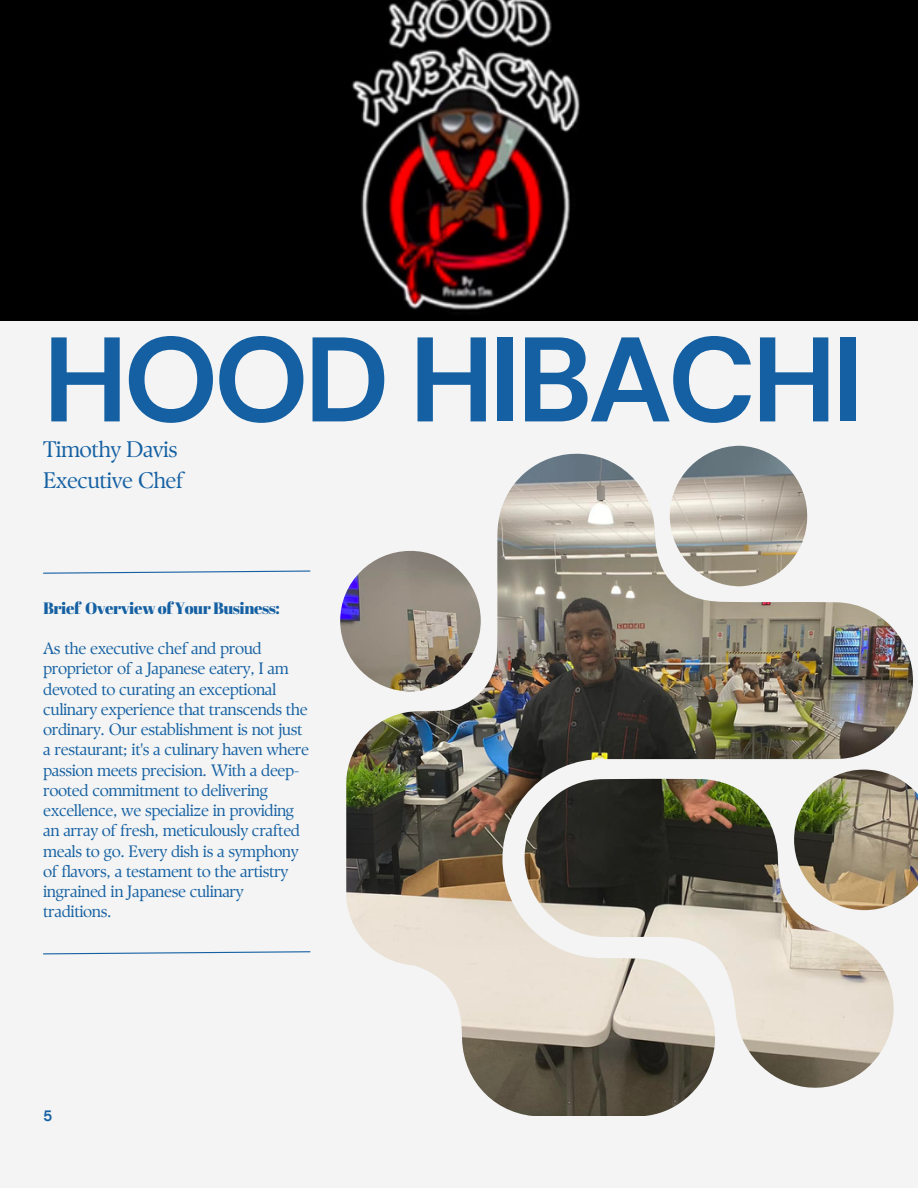
<style>
.page{position:relative;width:918px;height:1188px;background:#f3f4f3}
.page>*{position:absolute;margin:0;border:0;box-sizing:border-box;transform-origin:0 0}
.t1{font:700 120px "DM Sans";letter-spacing:-.035em;color:#1560a3}
.t2{font:22.5px/31px "TY Serif D";letter-spacing:-.03em;color:#1560a3}
.t3{font:16.5px/20.2px "TY Serif D";letter-spacing:-.03em;color:#1560a3}
.t4{font:16.5px "Abril Fatface";letter-spacing:-.03em;color:#1560a3}
.t5{font:700 15px "DM Sans";color:#1560a3}
</style>
<div class="page">
<svg style="left:43px;top:570px;width:268px;height:4px"></svg>
<svg style="left:43px;top:951px;width:268px;height:4px"></svg>
<img style="left:340px;top:446px;width:578px;height:670px">
<img style="left:0;top:0;width:918px;height:321px">
<p class="t1" style="left:43px;top:302px;width:822px">HOOD HIBACHI</p>
<h1 class="t2" style="left:43px;top:433px;width:142px">Timothy Davis<br>Executive Chef</h1>
<p class="t4" style="left:43px;top:596px;width:238px">Brief OverviewofYourBusiness:</p>
<p class="t3" style="left:43px;top:638px;width:268px">As the executive chef and proud proprietor of a Japanese eatery, I am devoted to curating an exceptional culinary experience that transcends the ordinary. Our establishment is not just a restaurant; it's a culinary haven where passion meets precision. With a deep&shy;rooted commitment to delivering excellence, we specialize in providing an array of fresh, meticulously crafted meals to go. Every dish is a symphony of flavors, a testament to the artistry ingrained in Japanese culinary traditions.</p>
<h2 class="t5" style="left:43px;top:1106px;width:11px">5</h2>
</div>
